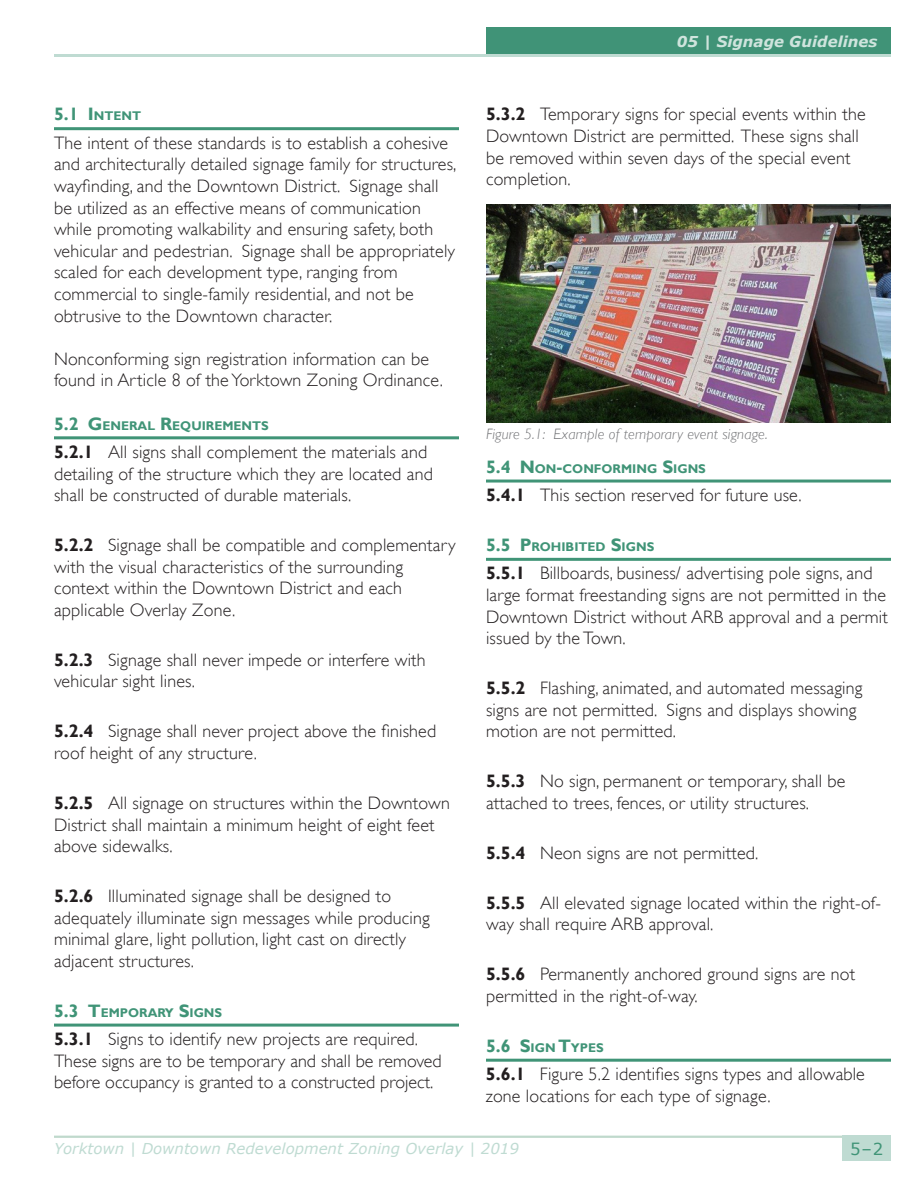
<style>
.page{position:relative;width:918px;height:1188px;background:#fff}
.page>*{position:absolute;margin:0;border:0;box-sizing:border-box;transform-origin:0 0}
.t1{font:300 18px/21.6px "Gill Sans";letter-spacing:.01em;color:#231f20}
.t2{font:16.5px "Verdana";color:#409477}
.t3{font:italic 15px "Verdana";color:#bfdbd2}
.t4{font:italic 300 15px "Gill Sans";letter-spacing:.01em;color:#6c6d70}
.t5{font:italic 700 15px "Verdana";color:#bfdbd2}
.t6{font:700 12.6px "Gill Sans";color:#409477}
.s1{font-size:18px}
.s2{font-weight:700}
</style>
<div class="page">
<img style="left:486px;top:204px;width:405px;height:218px">
<hr style="left:54px;top:127px;width:405px;height:3px;background:#409477">
<hr style="left:54px;top:436px;width:405px;height:3px;background:#409477">
<hr style="left:54px;top:1024px;width:405px;height:3px;background:#409477">
<hr style="left:486px;top:480px;width:405px;height:3px;background:#409477">
<hr style="left:486px;top:558px;width:405px;height:3px;background:#409477">
<hr style="left:486px;top:1059px;width:405px;height:3px;background:#409477">
<hr style="left:54px;top:1136px;width:837px;height:2px;background:#bfd9cc">
<div style="left:842px;top:1136px;width:49px;height:25px;background:#bfdbd2"></div>
<div style="left:486px;top:27px;width:405px;height:27px;background:#409377"></div>
<hr style="left:54px;top:54px;width:837px;height:3px;background:#bfdbd2">
<p class="t6" style="left:54px;top:109px;width:89px"><span class="s1">5.1 I</span>NTENT</p>
<p class="t1" style="left:54px;top:132px;width:404px">The intent of these standards is to establish a cohesive and architecturally detailed signage family for structures, wayfinding, and the Downtown District. Signage shall be utilized as an effective means of communication while promoting walkability and ensuring safety, both vehicular and pedestrian. Signage shall be appropriately scaled for each development type, ranging from commercial to single-family residential, and not be obtrusive to the Downtown character.</p>
<p class="t1" style="left:54px;top:348px;width:391px">Nonconforming sign registration information can be found in Article 8 of the Yorktown Zoning Ordinance.</p>
<p class="t6" style="left:54px;top:418px;width:216px"><span class="s1">5.2 G</span>ENERAL <span class="s1">R</span>EQUI REMENTS</p>
<p class="t1" style="left:54px;top:441px;width:380px"><span class="s2">5.2.1</span> All signs shall complement the materials and detailing of the structure which they are located and shall be constructed of durable materials.</p>
<p class="t1" style="left:54px;top:534px;width:403px"><span class="s2">5.2.2</span> Signage shall be compatible and complementary with the visual characteristics of the surrounding context within the Downtown District and each applicable Overlay Zone.</p>
<p class="t1" style="left:54px;top:649px;width:373px"><span class="s2">5.2.3</span> Signage shall never impede or interfere with vehicular sight lines.</p>
<p class="t1" style="left:54px;top:720px;width:384px"><span class="s2">5.2.4</span> Signage shall never project above the finished roof height of any structure.</p>
<p class="t1" style="left:54px;top:792px;width:397px"><span class="s2">5.2.5</span> All signage on structures within the Downtown<br>District shall maintain a minimum height of eight feet above sidewalks.</p>
<p class="t1" style="left:54px;top:885px;width:377px"><span class="s2">5.2.6</span> Illuminated signage shall be designed to adequately illuminate sign messages while producing minimal glare, light pollution, light cast on directly adjacent structures.</p>
<p class="t6" style="left:54px;top:1005px;width:170px"><span class="s1">5.3 T</span>EMPORARY <span class="s1">S</span>IGNS</p>
<p class="t1" style="left:54px;top:1028px;width:389px"><span class="s2">5.3.1</span> Signs to identify new projects are required.<br>These signs are to be temporary and shall be removed before occupancy is granted to a constructed project.</p>
<p class="t5" style="left:677px;top:31px;width:202px">05 | Signage Guidelines</p>
<p class="t1" style="left:486px;top:104px;width:381px"><span class="s2">5.3.2</span> Temporary signs for special events within the Downtown District are permitted. These signs shall be removed within seven days of the special event completion.</p>
<p class="t4" style="left:486px;top:425px;width:283px">Figure 5.1: Example of temporary event signage.</p>
<p class="t6" style="left:486px;top:461px;width:221px"><span class="s1">5.4 N</span> ON<span class="s1">-</span>CONFORMI NG <span class="s1">S</span>IGNS</p>
<p class="t1" style="left:486px;top:484px;width:317px"><span class="s2">5.4.1</span> This section reserved for future use.</p>
<p class="t6" style="left:486px;top:539px;width:170px"><span class="s1">5.5 P</span>ROHIBITED <span class="s1">S</span>IGNS</p>
<p class="t1" style="left:486px;top:563px;width:403px"><span class="s2">5.5.1</span> Billboards, business/ advertising pole signs, and large format freestanding signs are not permitted in the Downtown District without ARB approval and a permit issued by the Town.</p>
<p class="t1" style="left:486px;top:677px;width:378px"><span class="s2">5.5.2</span> Flashing, animated, and automated messaging signs are not permitted. Signs and displays showing motion are not permitted.</p>
<p class="t1" style="left:486px;top:770px;width:361px"><span class="s2">5.5.3</span> No sign, permanent or temporary, shall be attached to trees, fences, or utility structures.</p>
<p class="t1" style="left:486px;top:842px;width:274px"><span class="s2">5.5.4</span> Neon signs are not permitted.</p>
<p class="t1" style="left:486px;top:892px;width:397px"><span class="s2">5.5.5</span> All elevated signage located within the right-of&shy;way shall require ARB approval.</p>
<p class="t1" style="left:486px;top:963px;width:371px"><span class="s2">5.5.6</span> Permanently anchored ground signs are not permitted in the right-of-way.</p>
<p class="t6" style="left:486px;top:1040px;width:119px"><span class="s1">5.6 S</span>IGN <span class="s1">T</span>YPES</p>
<p class="t1" style="left:486px;top:1063px;width:380px"><span class="s2">5.6.1</span> Figure 5.2 identifies signs types and allowable zone locations for each type of signage.</p>
<p class="t3" style="left:54px;top:1138px;width:466px">Yorktown | Downtown Redevelopment Zoning Overlay | 2019</p>
<p class="t2" style="left:850px;top:1137px;width:35px">5–2</p>
</div>
